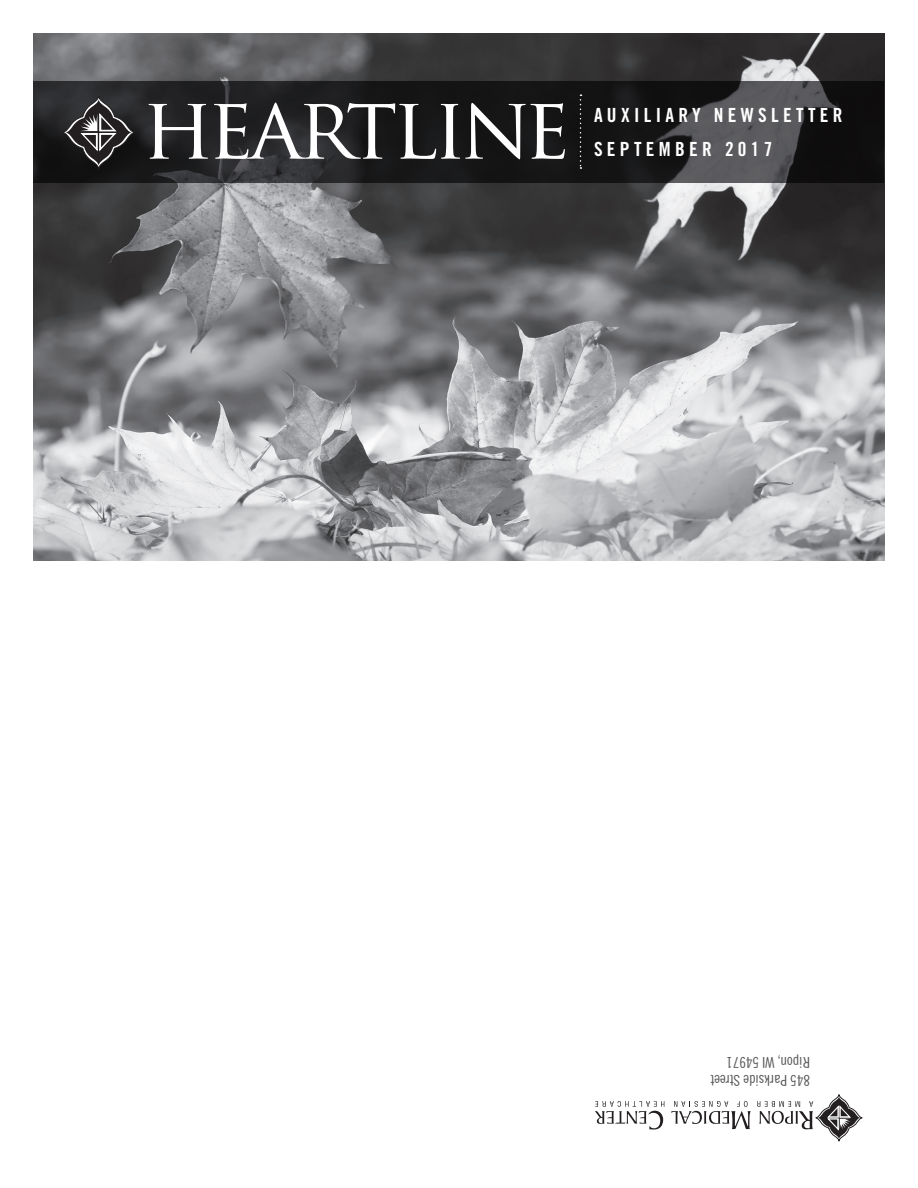
<style>
.page{position:relative;width:918px;height:1188px;background:#fff}
.page>*{position:absolute;margin:0;border:0;box-sizing:border-box;transform-origin:0 0}
.t1{font:85.35px "Trajan Pro";letter-spacing:-.07em;color:#fff}
.t2{font:19.5px "Trade Gothic Bold Cond Twenty";letter-spacing:.22em;color:#fff}
.t3{font:15px/18px "Trade Gothic Cond Eighteen";letter-spacing:-.01em;color:#57585a}
</style>
<div class="page">
<svg style="left:757px;top:1095px;width:106px;height:46px"></svg>
<svg style="left:671px;top:1101px;width:80px;height:28px"></svg>
<svg style="left:595px;top:1101px;width:69px;height:29px"></svg>
<img style="left:34px;top:34px;width:850px;height:526px">
<svg style="left:34px;top:81px;width:850px;height:101px;background:#232325"></svg>
<svg style="left:62px;top:96px;width:73px;height:73px;background:#3d3c3d"></svg>
<svg style="left:580px;top:94px;width:1px;height:75px"></svg>
<h1 class="t1" style="left:142px;top:73px;width:430px">HEARTLINE</h1>
<p class="t2" style="left:594px;top:103px;width:250px">AUXILIARY NEWSLETTER</p>
<p class="t2" style="left:594px;top:137px;width:180px">SEPTEMBER 2017</p>
<p class="t3" style="left:810px;top:1089px;width:101px;rotate:-180deg">845 Parkside Street<br>Ripon, WI 54971</p>
</div>
